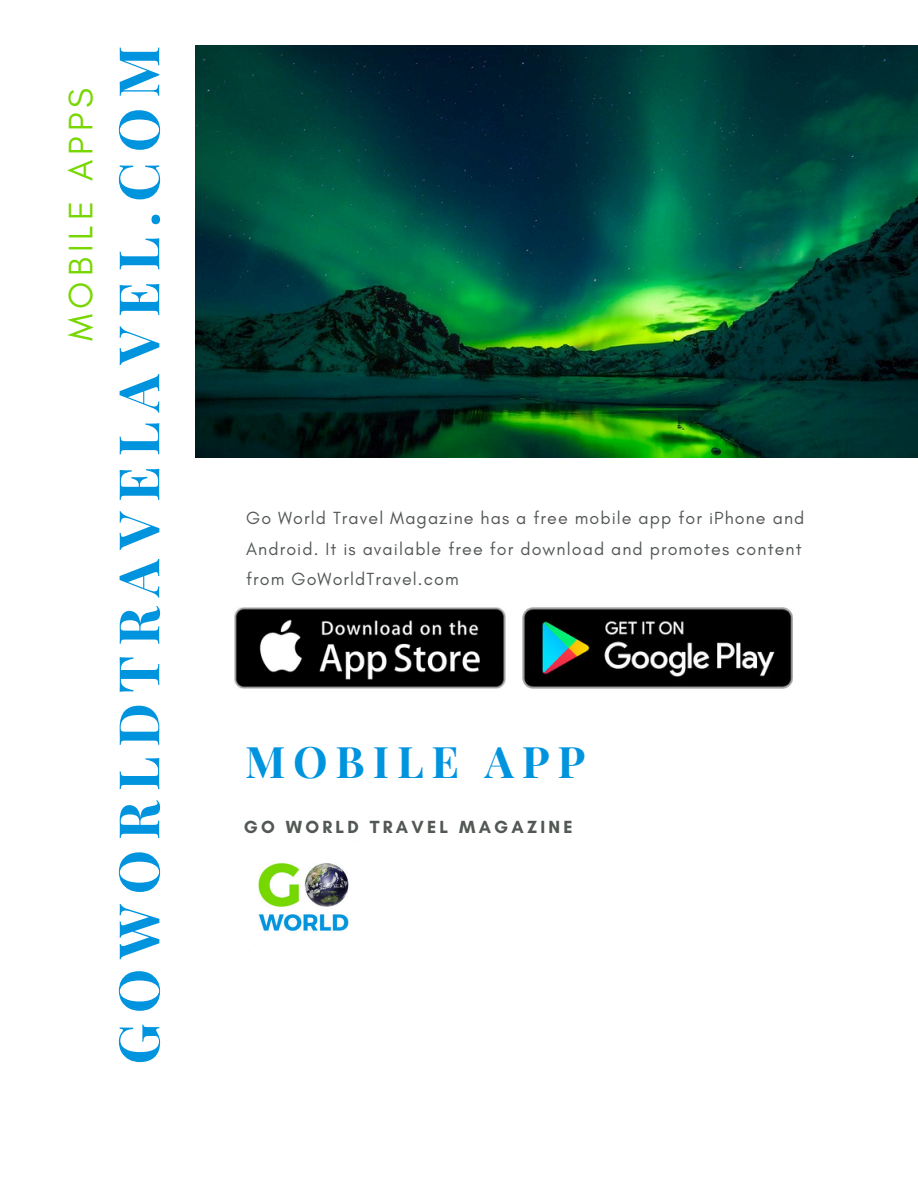
<style>
.page{position:relative;width:918px;height:1188px;background:#fff}
.page>*{position:absolute;margin:0;border:0;box-sizing:border-box;transform-origin:0 0}
.t1{font:700 55.95px "Playfair Display";letter-spacing:.18em;color:#0094df}
.t2{font:700 43.65px "Playfair Display";letter-spacing:.18em;color:#0094df}
.t3{font:34.65px "Glacial Indifference";letter-spacing:.15em;color:#77d700}
.t4{font:17.85px/30.3px "Glacial Indifference";letter-spacing:.06em;color:#525854}
.t5{font:700 17.85px "Glacial Indifference";letter-spacing:.18em;color:#525854}
</style>
<div class="page">
<img style="left:195px;top:46px;width:723px;height:412px">
<img style="left:235px;top:608px;width:271px;height:81px">
<img style="left:523px;top:608px;width:270px;height:81px">
<img style="left:258px;top:863px;width:93px;height:71px">
<h3 class="t3" style="left:61px;top:341px;width:254px;rotate:-90deg">MOBILE APPS</h3>
<h1 class="t1" style="left:94px;top:1064px;width:1020px;rotate:-90deg">GOWORLDTRAVELAVEL.COM</h1>
<p class="t4" style="left:246px;top:503px;width:560px">Go World Travel Magazine has a free mobile app for iPhone and<br>Android. It is available free for download and promotes content from GoWorldTravel.com</p>
<h2 class="t2" style="left:245px;top:727px;width:342px">MOBILE APP</h2>
<p class="t5" style="left:244px;top:816px;width:330px">GO WORLD TRAVEL MAGAZINE</p>
</div>
